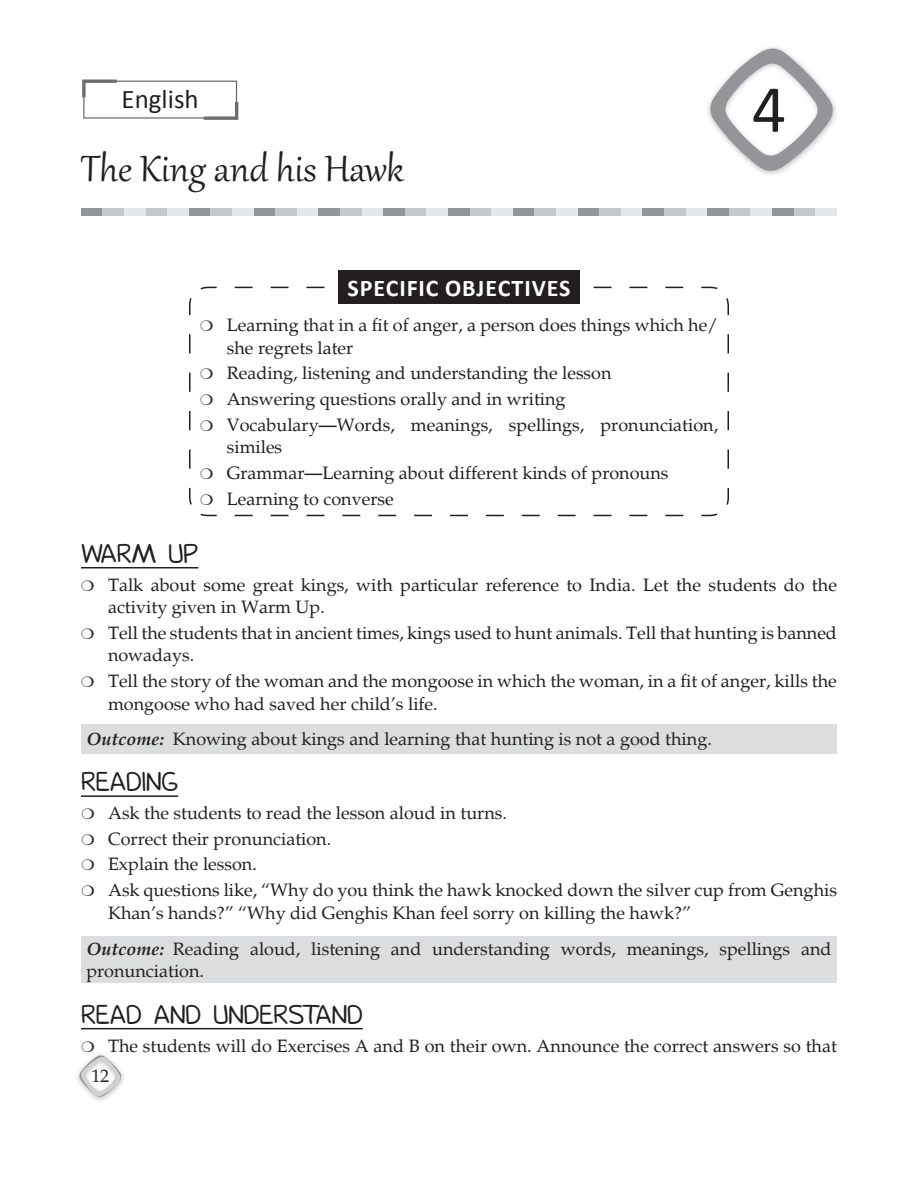
<style>
.page{position:relative;width:918px;height:1188px;background:#fff}
.page>*{position:absolute;margin:0;border:0;box-sizing:border-box;transform-origin:0 0}
.t1{font:67.5px "Calibri";color:#231f20}
.t2{font:45px "Gabriola";color:#231f20}
.t3{font:27px "Calibri";color:#231f20}
.t4{font:24px "Donald";color:#231f20}
.t5{font:700 24px "Calibri";letter-spacing:.04em;color:#fff}
.t6{font:18px/25.8px "Palatino";color:#231f20}
.s1{font-weight:700;font-style:italic}
</style>
<div class="page">
<div style="left:81px;top:208px;width:22px;height:8px;background:#939598"></div>
<div style="left:103px;top:208px;width:21px;height:8px;background:#c7c8ca"></div>
<div style="left:124px;top:208px;width:22px;height:8px;background:#e6e7e9"></div>
<div style="left:146px;top:208px;width:21px;height:8px;background:#c7c8ca"></div>
<div style="left:167px;top:208px;width:22px;height:8px;background:#e6e7e9"></div>
<div style="left:189px;top:208px;width:22px;height:8px;background:#939598"></div>
<div style="left:211px;top:208px;width:21px;height:8px;background:#c7c8ca"></div>
<div style="left:232px;top:208px;width:22px;height:8px;background:#e6e7e9"></div>
<div style="left:254px;top:208px;width:21px;height:8px;background:#939598"></div>
<div style="left:275px;top:208px;width:22px;height:8px;background:#c7c8ca"></div>
<div style="left:297px;top:208px;width:22px;height:8px;background:#e6e7e9"></div>
<div style="left:319px;top:208px;width:21px;height:8px;background:#939598"></div>
<div style="left:340px;top:208px;width:22px;height:8px;background:#c7c8ca"></div>
<div style="left:362px;top:208px;width:21px;height:8px;background:#e6e7e9"></div>
<div style="left:383px;top:208px;width:22px;height:8px;background:#939598"></div>
<div style="left:405px;top:208px;width:22px;height:8px;background:#c7c8ca"></div>
<div style="left:427px;top:208px;width:21px;height:8px;background:#e6e7e9"></div>
<div style="left:448px;top:208px;width:22px;height:8px;background:#939598"></div>
<div style="left:470px;top:208px;width:21px;height:8px;background:#c7c8ca"></div>
<div style="left:491px;top:208px;width:22px;height:8px;background:#e6e7e9"></div>
<div style="left:513px;top:208px;width:22px;height:8px;background:#939598"></div>
<div style="left:535px;top:208px;width:21px;height:8px;background:#c7c8ca"></div>
<div style="left:556px;top:208px;width:22px;height:8px;background:#e6e7e9"></div>
<div style="left:578px;top:208px;width:21px;height:8px;background:#939598"></div>
<div style="left:599px;top:208px;width:22px;height:8px;background:#c7c8ca"></div>
<div style="left:621px;top:208px;width:22px;height:8px;background:#e6e7e9"></div>
<div style="left:643px;top:208px;width:21px;height:8px;background:#939598"></div>
<div style="left:664px;top:208px;width:22px;height:8px;background:#c7c8ca"></div>
<div style="left:686px;top:208px;width:21px;height:8px;background:#e6e7e9"></div>
<div style="left:707px;top:208px;width:22px;height:8px;background:#939598"></div>
<div style="left:729px;top:208px;width:22px;height:8px;background:#c7c8ca"></div>
<div style="left:751px;top:208px;width:21px;height:8px;background:#e6e7e9"></div>
<div style="left:772px;top:208px;width:22px;height:8px;background:#939598"></div>
<div style="left:794px;top:208px;width:21px;height:8px;background:#c7c8ca"></div>
<div style="left:815px;top:208px;width:22px;height:8px;background:#e6e7e9"></div>
<div style="left:83px;top:81px;width:154px;height:38px;border:1px solid #6c6d70"></div>
<img style="left:708px;top:103px;width:128px;height:72px">
<svg style="left:709px;top:47px;width:125px;height:125px"></svg>
<img style="left:77px;top:1072px;width:47px;height:29px">
<svg style="left:82px;top:79px;width:38px;height:22px"></svg>
<svg style="left:200px;top:99px;width:39px;height:21px"></svg>
<hr style="left:81px;top:567px;width:117px;height:1px;background:#231f20">
<hr style="left:81px;top:795px;width:97px;height:2px;background:#231f20">
<hr style="left:81px;top:1028px;width:282px;height:1px;background:#231f20">
<div style="left:81px;top:724px;width:756px;height:30px;background:#dcdddf"></div>
<div style="left:81px;top:936px;width:756px;height:47px;background:#dcdddf"></div>
<svg style="left:189px;top:286px;width:540px;height:231px"></svg>
<div style="left:338px;top:270px;width:242px;height:34px;background:#231f20"></div>
<svg style="left:79px;top:1054px;width:43px;height:43px"></svg>
<svg style="left:200px;top:320px;width:13px;height:12px"></svg>
<svg style="left:200px;top:369px;width:13px;height:11px"></svg>
<svg style="left:200px;top:394px;width:13px;height:12px"></svg>
<svg style="left:200px;top:420px;width:13px;height:12px"></svg>
<svg style="left:200px;top:468px;width:13px;height:12px"></svg>
<svg style="left:200px;top:494px;width:13px;height:12px"></svg>
<p class="t3" style="left:122px;top:82px;width:79px">English</p>
<p class="t2" style="left:81px;top:140px;width:325px">The King and his Hawk</p>
<p class="t5" style="left:347px;top:273px;width:225px">SPECIFIC OBJECTIVES</p>
<p class="t6" style="left:227px;top:314px;width:493px;line-height:22.5px">Learning that in a fit of anger, a person does things which he/ she regrets later</p>
<p class="t6" style="left:227px;top:361px;width:493px">Reading, listening and understanding the lesson<br>Answering questions orally and in writing<br>Vocabulary—Words, meanings, spellings, pronunciation,</p>
<p class="t6" style="left:227px;top:435px;width:443px">similes<br>Grammar—Learning about different kinds of pronouns<br>Learning to converse</p>
<p class="t1" style="left:752px;top:67px;width:36px">4</p>
<p class="t4" style="left:81px;top:543px;width:119px">WARM UP</p>
<p class="t6" style="left:108px;top:574px;width:730px;line-height:22.5px">Talk about some great kings, with particular reference to India. Let the students do the activity given in Warm Up.</p>
<p class="t6" style="left:108px;top:622px;width:730px;line-height:22.5px">Tell the students that in ancient times, kings used to hunt animals. Tell that hunting is banned nowadays.</p>
<p class="t6" style="left:108px;top:670px;width:730px;line-height:22.5px">Tell the story of the woman and the mongoose in which the woman, in a fit of anger, kills the mongoose who had saved her child’s life.</p>
<p class="t6" style="left:86px;top:727px;width:627px"><span class="s1">Outcome:</span> Knowing about kings and learning that hunting is not a good thing.</p>
<p class="t4" style="left:81px;top:772px;width:99px">READING</p>
<p class="t6" style="left:108px;top:800px;width:731px">Ask the students to read the lesson aloud in turns.<br>Correct their pronunciation.<br>Explain the lesson.<br>Ask questions like, “Why do you think the hawk knocked down the silver cup from Genghis</p>
<p class="t6" style="left:86px;top:895px;width:747px;line-height:36.2px;text-indent:22px">Khan’s hands?” “Why did Genghis Khan feel sorry on killing the hawk?”<br><span class="s1">Outcome:</span> Reading aloud, listening and understanding words, meanings, spellings and</p>
<p class="t6" style="left:86px;top:959px;width:119px">pronunciation.</p>
<p class="t4" style="left:81px;top:1004px;width:283px">READ AND UNDERSTAND</p>
<p class="t6" style="left:108px;top:1033px;width:730px">The students will do Exercises A and B on their own. Announce the correct answers so that</p>
<p class="t6" style="left:92px;top:1063px;width:19px">12</p>
</div>
